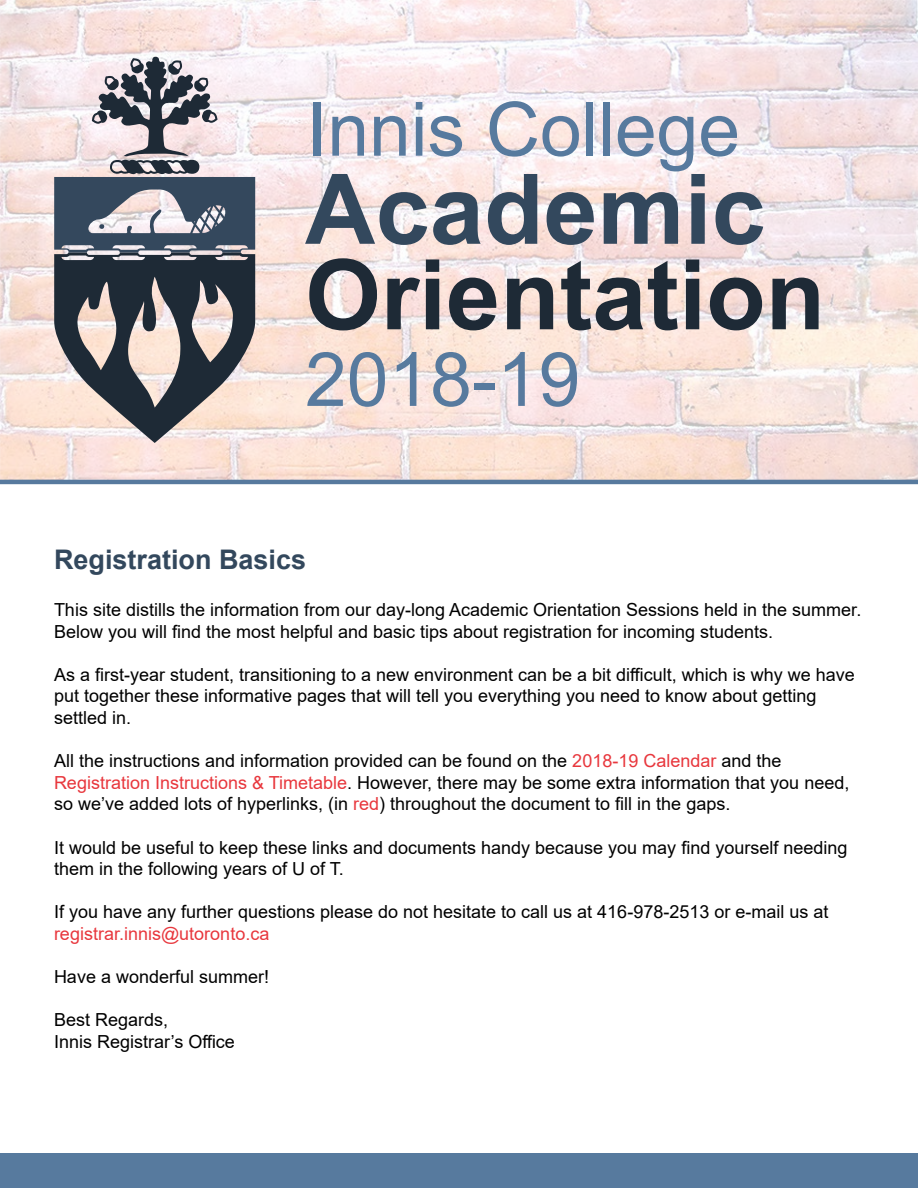
<style>
.page{position:relative;width:918px;height:1188px;background:#fff}
.page>*{position:absolute;margin:0;border:0;box-sizing:border-box;transform-origin:0 0}
.t1{font:700 97.5px "Arial";color:#1e2a36}
.t2{font:700 97.5px "Arial";color:#33485d}
.t3{font:75px "Arial";color:#577a9e}
.t4{font:700 27px "Arial";color:#33485d}
.t5{font:18px/21.6px "Arial";color:#000}
.t6{font:18px "Arial";color:#e8373d}
.s1{color:#e8373d}
</style>
<div class="page">
<img style="left:0;top:0;width:918px;height:480px">
<svg style="left:54px;top:57px;width:201px;height:386px;background:#918f95"></svg>
<div style="left:0;top:1153px;width:918px;height:35px;background:#577a9e"></div>
<hr style="left:0;top:480px;width:918px;height:4px;background:#577a9e">
<h2 class="t3" style="left:307px;top:78px;width:435px">Innis College</h2>
<h1 class="t2" style="left:305px;top:141px;width:462px">Academic</h1>
<h1 class="t1" style="left:305px;top:226px;width:522px">Orientation</h1>
<h2 class="t3" style="left:305px;top:328px;width:277px">2018-19</h2>
<h3 class="t4" style="left:54px;top:541px;width:254px">Registration Basics</h3>
<p class="t5" style="left:54px;top:599px;width:809px">This site distills the information from our day-long Academic Orientation Sessions held in the summer.<br>Below you will find the most helpful and basic tips about registration for incoming students.</p>
<p class="t5" style="left:54px;top:663px;width:802px">As a first-year student, transitioning to a new environment can be a bit difficult, which is why we have put together these informative pages that will tell you everything you need to know about getting settled in.</p>
<p class="t5" style="left:54px;top:750px;width:797px">All the instructions and information provided can be found on the <span class="s1">2018-19 Calendar</span> and the<br><span class="s1">Registration Instructions &amp; Timetable</span>. However, there may be some extra information that you need, so we’ve added lots of hyperlinks, (in <span class="s1">red</span>) throughout the document to fill in the gaps.</p>
<p class="t5" style="left:54px;top:836px;width:795px">It would be useful to keep these links and documents handy because you may find yourself needing them in the following years of U of T.</p>
<p class="t5" style="left:54px;top:901px;width:776px">If you have any further questions please do not hesitate to call us at 416-978-2513 or e-mail us at</p>
<p class="t6" style="left:54px;top:921px;width:217px">registrar.innis@utoronto.ca</p>
<p class="t5" style="left:54px;top:966px;width:217px">Have a wonderful summer!</p>
<p class="t5" style="left:54px;top:1009px;width:182px">Best Regards,<br>Innis Registrar’s Office</p>
</div>
